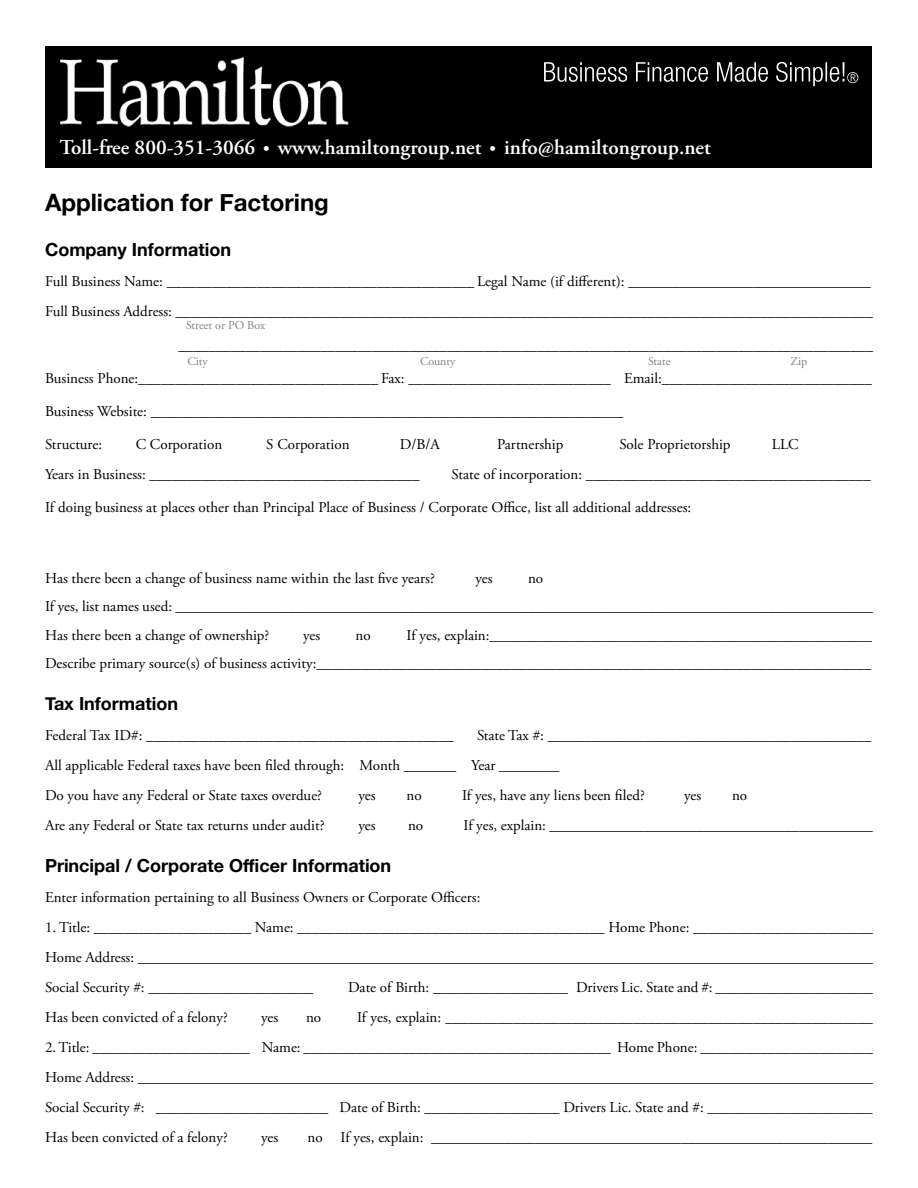
<style>
.page{position:relative;width:918px;height:1188px;background:#fff}
.page>*{position:absolute;margin:0;border:0;box-sizing:border-box;transform-origin:0 0}
.t1{font:700 24px "Helvetica Neue";color:#000}
.t2{font:600 21px "Adobe Garamond Pro";color:#fff}
.t3{font:700 18px "Helvetica Neue";color:#000}
.t4{font:15px/30px "Adobe Garamond Pro";color:#000}
.t5{font:12px "Adobe Garamond Pro";color:#808285}
.s1{font-size:16.5px}
</style>
<div class="page">
<div style="left:46px;top:46px;width:826px;height:121px;background:#000"></div>
<img style="left:60px;top:56px;width:289px;height:71px">
<svg style="left:544px;top:62px;width:314px;height:24px"></svg>
<h2 class="t2" style="left:59px;top:136px;width:653px">Toll-free 800-351-3066 <span class="s1">•</span> www.hamiltongroup.net <span class="s1">•</span> info@hamiltongroup.net</h2>
<h1 class="t1" style="left:45px;top:183px;width:285px">Application for Factoring</h1>
<p class="t3" style="left:45px;top:235px;width:188px">Company Information</p>
<p class="t4" style="left:45px;top:266px;width:829px">Full Business Name: _________________________________________ Legal Name (if different): _________________________________<br>Full Business Address: _____________________________________________________________________________________________</p>
<p class="t5" style="left:186px;top:318px;width:81px">Street or PO Box</p>
<p class="t4" style="left:178px;top:331px;width:696px">_____________________________________________________________________________________________</p>
<p class="t5" style="left:188px;top:354px;width:22px">City</p>
<p class="t5" style="left:420px;top:354px;width:37px">County</p>
<p class="t5" style="left:648px;top:354px;width:24px">State</p>
<p class="t5" style="left:790px;top:354px;width:18px">Zip</p>
<p class="t4" style="left:45px;top:364px;width:828px">Business Phone:________________________________ Fax: ___________________________ Email:____________________________</p>
<p class="t4" style="left:45px;top:397px;width:580px">Business Website: _______________________________________________________________</p>
<p class="t4" style="left:45px;top:430px;width:59px">Structure:</p>
<p class="t4" style="left:136px;top:430px;width:88px">C Corporation</p>
<p class="t4" style="left:266px;top:430px;width:85px">S Corporation</p>
<p class="t4" style="left:400px;top:430px;width:41px">D/B/A</p>
<p class="t4" style="left:497px;top:430px;width:68px">Partnership</p>
<p class="t4" style="left:620px;top:430px;width:113px">Sole Proprietorship</p>
<p class="t4" style="left:772px;top:430px;width:28px">LLC</p>
<p class="t4" style="left:45px;top:460px;width:376px">Years in Business: ____________________________________</p>
<p class="t4" style="left:452px;top:460px;width:421px">State of incorporation: ______________________________________</p>
<p class="t4" style="left:45px;top:493px;width:648px">If doing business at places other than Principal Place of Business / Corporate Office, list all additional addresses:</p>
<p class="t4" style="left:45px;top:563px;width:391px">Has there been a change of business name within the last five years?</p>
<p class="t4" style="left:476px;top:563px;width:19px">yes</p>
<p class="t4" style="left:45px;top:564px;width:830px;line-height:28.5px;text-indent:483px">no<br>If yes, list names used: _____________________________________________________________________________________________<br>Has there been a change of ownership?</p>
<p class="t4" style="left:45px;top:621px;width:829px;line-height:28.5px;text-align:right">If yes, explain:___________________________________________________<br>Describe primary source(s) of business activity:__________________________________________________________________________</p>
<p class="t3" style="left:45px;top:690px;width:135px">Tax Information</p>
<p class="t4" style="left:45px;top:721px;width:410px">Federal Tax ID#: _________________________________________</p>
<p class="t4" style="left:303px;top:620px;width:19px">yes</p>
<p class="t4" style="left:356px;top:620px;width:17px">no</p>
<p class="t4" style="left:45px;top:721px;width:828px;text-indent:432px">State Tax #: ____________________________________________<br>All applicable Federal taxes have been filed through: Month _______ Year ________<br>Do you have any Federal or State taxes overdue?</p>
<p class="t4" style="left:358px;top:781px;width:19px">yes</p>
<p class="t4" style="left:406px;top:781px;width:17px">no</p>
<p class="t4" style="left:462px;top:781px;width:184px">If yes, have any liens been filed?</p>
<p class="t4" style="left:684px;top:781px;width:19px">yes</p>
<p class="t4" style="left:732px;top:781px;width:17px">no</p>
<p class="t4" style="left:45px;top:811px;width:281px">Are any Federal or State tax returns under audit?</p>
<p class="t4" style="left:358px;top:811px;width:19px">yes</p>
<p class="t4" style="left:408px;top:811px;width:17px">no</p>
<p class="t4" style="left:464px;top:811px;width:411px">If yes, explain: ____________________________________________</p>
<p class="t3" style="left:45px;top:852px;width:348px">Principal / Corporate Officer Information</p>
<p class="t4" style="left:45px;top:883px;width:437px">Enter information pertaining to all Business Owners or Corporate Officers:</p>
<p class="t4" style="left:45px;top:913px;width:830px;text-align:justify">1. Title: _____________________ Name: _________________________________________ Home Phone: ________________________ Home Address: __________________________________________________________________________________________________ Social Security #: ______________________</p>
<p class="t4" style="left:348px;top:973px;width:526px">Date of Birth: __________________ Drivers Lic. State and #: _____________________</p>
<p class="t4" style="left:45px;top:1003px;width:184px">Has been convicted of a felony?</p>
<p class="t4" style="left:261px;top:1003px;width:19px">yes</p>
<p class="t4" style="left:306px;top:1003px;width:17px">no</p>
<p class="t4" style="left:357px;top:1003px;width:517px">If yes, explain: _________________________________________________________</p>
<p class="t4" style="left:45px;top:1033px;width:829px;text-align:justify">2. Title: _____________________ Name: _________________________________________ Home Phone: _______________________ Home Address: __________________________________________________________________________________________________ Social Security #: _______________________ Date of Birth: __________________ Drivers Lic. State and #: ______________________ Has been convicted of a felony?</p>
<p class="t4" style="left:261px;top:1123px;width:19px">yes</p>
<p class="t4" style="left:308px;top:1123px;width:566px">no If yes, explain: ____________________________________________________________</p>
</div>
